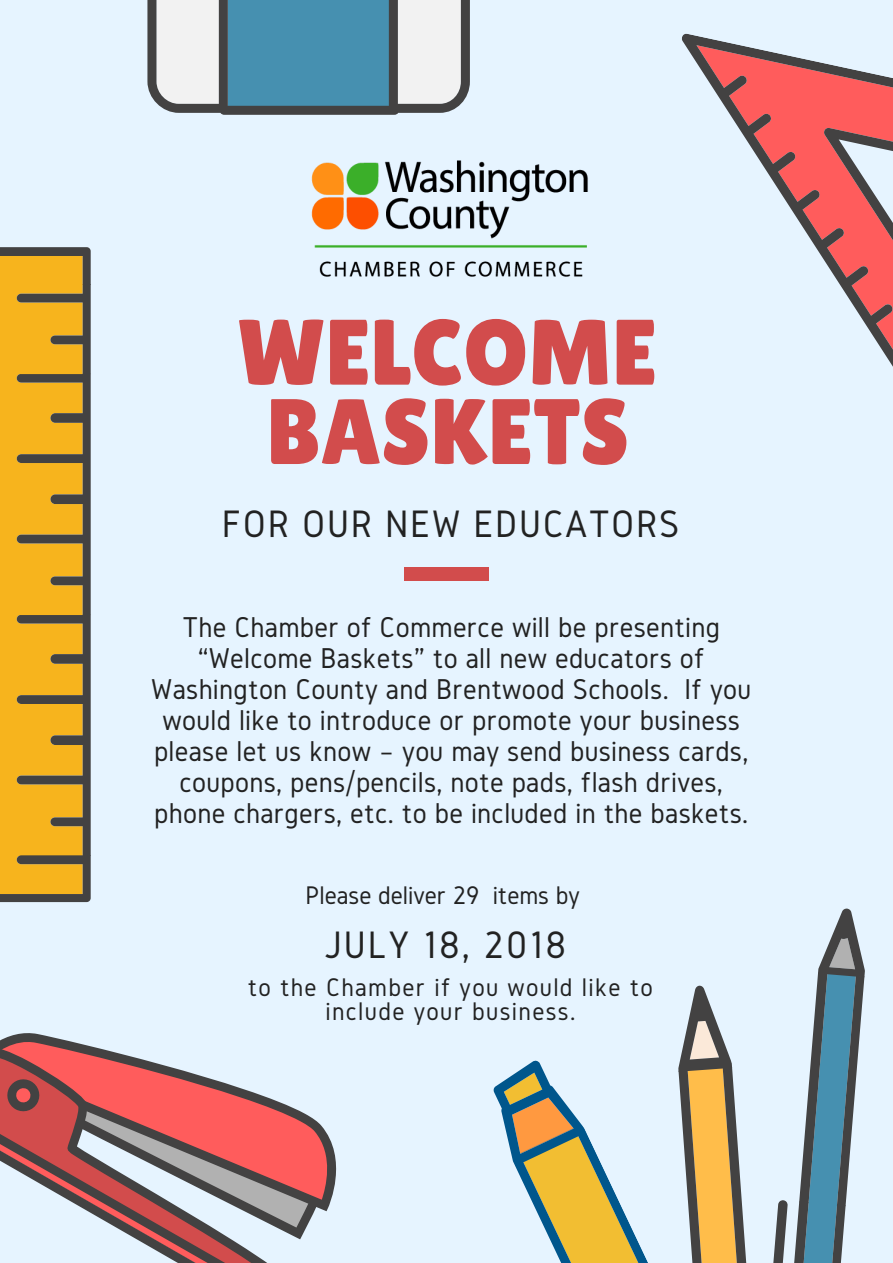
<style>
.page{position:relative;width:893px;height:1263px;background:#e6f4ff}
.page>*{position:absolute;margin:0;border:0;box-sizing:border-box;transform-origin:0 0}
.t1{font:92.7px/79.3px "Lilita One";color:#d24c4c;text-align:center}
.t2{font:39.75px "Gidole";letter-spacing:.04em;color:#222}
.t3{font:29.78px/31px "Gidole";letter-spacing:.01em;color:#222;text-align:center}
.t4{font:26.47px/24.2px "Gidole";letter-spacing:.05em;color:#222;text-align:center}
.t5{font:26.47px "Gidole";color:#222}
</style>
<div class="page">
<svg style="left:0;top:247px;width:90px;height:655px;background:#d19c26"></svg>
<svg style="left:678px;top:985px;width:68px;height:278px"></svg>
<svg style="left:682px;top:33px;width:211px;height:334px"></svg>
<svg style="left:11px;top:1033px;width:326px;height:173px"></svg>
<svg style="left:0;top:1037px;width:329px;height:175px"></svg>
<svg style="left:0;top:1073px;width:317px;height:190px"></svg>
<svg style="left:773px;top:908px;width:92px;height:355px"></svg>
<svg style="left:147px;top:0;width:323px;height:115px"></svg>
<svg style="left:493px;top:1060px;width:155px;height:203px"></svg>
<div style="left:404px;top:567px;width:85px;height:14px;background:#d24c4c"></div>
<img style="left:311px;top:160px;width:277px;height:117px">
<h1 class="t1" style="left:237px;top:312px;width:422px">WELCOME<br>BASKETS</h1>
<h2 class="t2" style="left:222px;top:502px;width:459px">FOR OUR NEW EDUCATORS</h2>
<p class="t3" style="left:151px;top:611px;width:601px">The Chamber of Commerce will be presenting “Welcome Baskets” to all new educators of Washington County and Brentwood Schools. If you would like to introduce or promote your business please let us know – you may send business cards, coupons, pens/pencils, note pads, flash drives, phone chargers, etc. to be included in the baskets.</p>
<p class="t5" style="left:306px;top:881px;width:276px">Please deliver 29 items by</p>
<h2 class="t2" style="left:324px;top:923px;width:244px">JULY 18, 2018</h2>
<p class="t4" style="left:248px;top:974px;width:407px">to the Chamber if you would like to include your business.</p>
</div>
